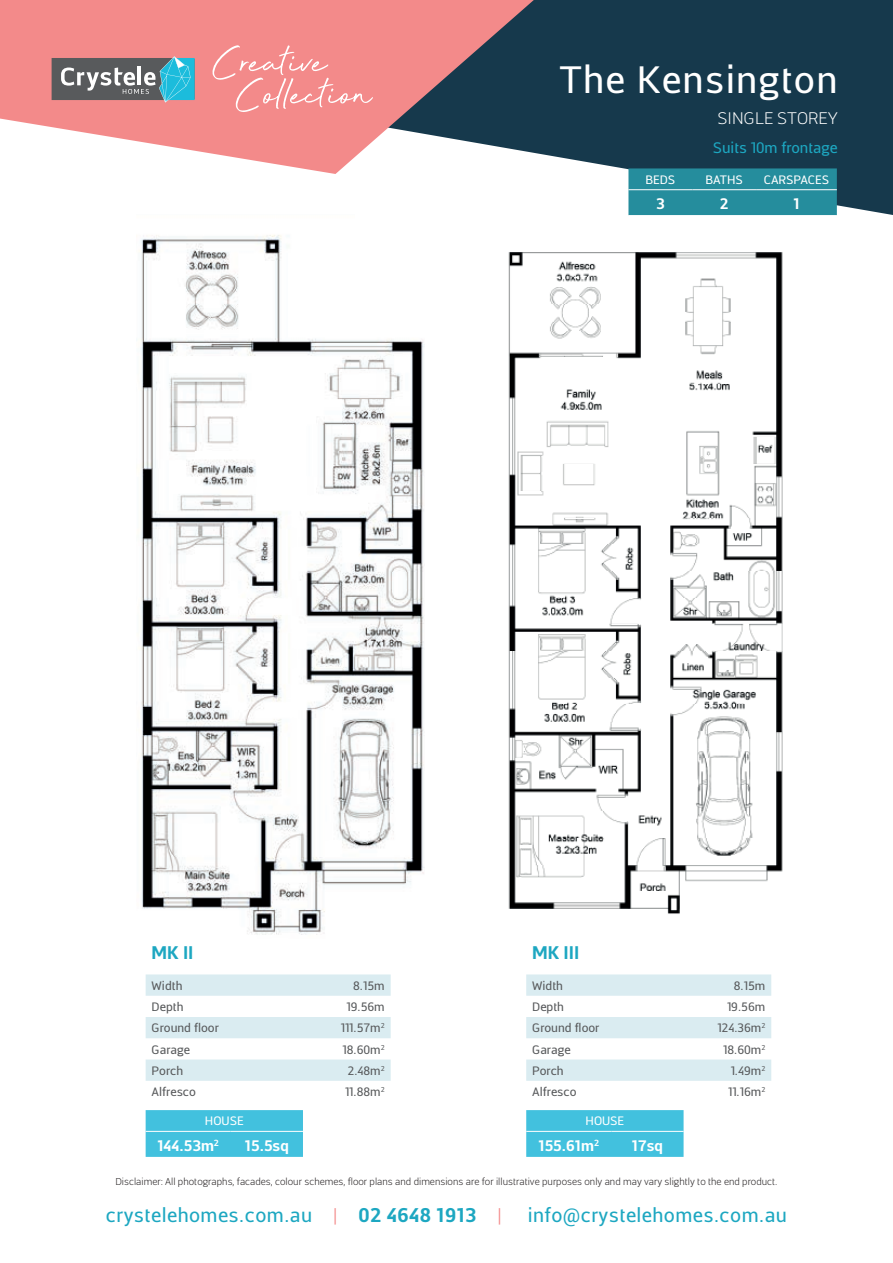
<style>
.page{position:relative;width:893px;height:1263px;background:#fff}
.page>*{position:absolute;margin:0;border:0;box-sizing:border-box;transform-origin:0 0}
.t1{font:37.5px "Centuma";letter-spacing:.03em;color:#fff}
.t2{font:19.5px "Centuma";letter-spacing:.02em;color:#1da7c1}
.t3{font:700 18px "Centuma";color:#1da7c1}
.t4{font:300 16.5px "Centuma";color:#fff}
.t5{font:700 15px "Centuma";color:#fff}
.t6{font:15px "Centuma";color:#1da7c1}
.t7{font:12px "Centuma";color:#585a5c}
.t8{font:12px "Centuma";color:#fff}
.t9{font:300 9.75px "Centuma";color:#231f20}
.s1{font-weight:300;color:#f38a8a}
.s2{font-weight:700}
</style>
<div class="page">
<svg style="left:534px;top:0;width:359px;height:215px;background:#28485a"></svg>
<svg style="left:0;top:0;width:534px;height:174px;fill:#f38a8a"></svg>
<svg style="left:52px;top:56px;width:143px;height:46px;background:#70868d"></svg>
<svg style="left:213px;top:45px;width:160px;height:67px;background:#f49494"></svg>
<div style="left:146px;top:1110px;width:157px;height:47px;background:#42c1de"></div>
<hr style="left:146px;top:1131px;width:85px;height:1px;background:#fff">
<hr style="left:231px;top:1131px;width:72px;height:1px;background:#fff">
<svg style="left:526px;top:1110px;width:158px;height:47px;background:#44c1de"></svg>
<hr style="left:526px;top:1131px;width:85px;height:1px;background:#fff">
<hr style="left:611px;top:1131px;width:73px;height:1px;background:#fff">
<svg style="left:146px;top:974px;width:245px;height:22px;background:#dbecf1"></svg>
<svg style="left:146px;top:1017px;width:245px;height:64px"></svg>
<svg style="left:526px;top:974px;width:245px;height:22px;background:#dbecf1"></svg>
<svg style="left:526px;top:1017px;width:245px;height:64px"></svg>
<img style="left:508px;top:252px;width:275px;height:662px">
<img style="left:139px;top:235px;width:286px;height:700px">
<svg style="left:628px;top:168px;width:209px;height:48px;background:#2a8f9e"></svg>
<hr style="left:628px;top:189px;width:64px;height:1px;background:#fff">
<hr style="left:692px;top:189px;width:64px;height:1px;background:#fff">
<hr style="left:756px;top:189px;width:81px;height:1px;background:#fff">
<h1 class="t1" style="left:560px;top:54px;width:280px">The Kensington</h1>
<h3 class="t4" style="left:717px;top:107px;width:122px">SINGLE STOREY</h3>
<p class="t6" style="left:713px;top:137px;width:126px">Suits 10m frontage</p>
<p class="t8" style="left:645px;top:171px;width:31px">BEDS</p>
<p class="t8" style="left:705px;top:171px;width:39px">BATHS</p>
<p class="t8" style="left:764px;top:171px;width:67px">CARSPACES</p>
<p class="t5" style="left:656px;top:193px;width:10px">3</p>
<p class="t5" style="left:720px;top:193px;width:10px">2</p>
<p class="t5" style="left:793px;top:193px;width:8px">1</p>
<h3 class="t3" style="left:151px;top:939px;width:44px">MK II</h3>
<h3 class="t3" style="left:532px;top:939px;width:49px">MK III</h3>
<p class="t7" style="left:152px;top:977px;width:32px">Width</p>
<p class="t7" style="left:353px;top:977px;width:33px">8.15m</p>
<p class="t7" style="left:152px;top:998px;width:33px">Depth</p>
<p class="t7" style="left:346px;top:998px;width:40px">19.56m</p>
<p class="t7" style="left:152px;top:1019px;width:69px">Ground floor</p>
<p class="t7" style="left:341px;top:1019px;width:45px">111.57m<sup>2</sup></p>
<p class="t7" style="left:152px;top:1041px;width:40px">Garage</p>
<p class="t7" style="left:343px;top:1041px;width:44px">18.60m<sup>2</sup></p>
<p class="t7" style="left:152px;top:1062px;width:33px">Porch</p>
<p class="t7" style="left:348px;top:1062px;width:39px">2.48m<sup>2</sup></p>
<p class="t7" style="left:152px;top:1083px;width:46px">Alfresco</p>
<p class="t7" style="left:345px;top:1083px;width:41px">11.88m<sup>2</sup></p>
<p class="t8" style="left:205px;top:1113px;width:40px">HOUSE</p>
<p class="t5" style="left:157px;top:1135px;width:63px">144.53m<sup>2</sup></p>
<p class="t5" style="left:245px;top:1135px;width:46px">15.5sq</p>
<p class="t7" style="left:532px;top:977px;width:32px">Width</p>
<p class="t7" style="left:734px;top:977px;width:33px">8.15m</p>
<p class="t7" style="left:532px;top:998px;width:33px">Depth</p>
<p class="t7" style="left:727px;top:998px;width:40px">19.56m</p>
<p class="t7" style="left:532px;top:1019px;width:69px">Ground floor</p>
<p class="t7" style="left:717px;top:1019px;width:49px">124.36m<sup>2</sup></p>
<p class="t7" style="left:532px;top:1041px;width:40px">Garage</p>
<p class="t7" style="left:723px;top:1041px;width:44px">18.60m<sup>2</sup></p>
<p class="t7" style="left:532px;top:1062px;width:33px">Porch</p>
<p class="t7" style="left:731px;top:1062px;width:36px">1.49m<sup>2</sup></p>
<p class="t7" style="left:532px;top:1083px;width:46px">Alfresco</p>
<p class="t7" style="left:728px;top:1083px;width:39px">11.16m<sup>2</sup></p>
<p class="t8" style="left:586px;top:1113px;width:40px">HOUSE</p>
<p class="t5" style="left:538px;top:1135px;width:62px">155.61m<sup>2</sup></p>
<p class="t5" style="left:632px;top:1135px;width:33px">17sq</p>
<p class="t9" style="left:115px;top:1175px;width:664px">Disclaimer: All photographs, facades, colour schemes, floor plans and dimensions are for illustrative purposes only and may vary slightly to the end product.</p>
<h2 class="t2" style="left:106px;top:1202px;width:397px">crystelehomes.com.au <span class="s1">|</span> <span class="s2">02 4648 1913</span> <span class="s1">|</span></h2>
<h2 class="t2" style="left:528px;top:1202px;width:261px">info@crystelehomes.com.au</h2>
</div>
